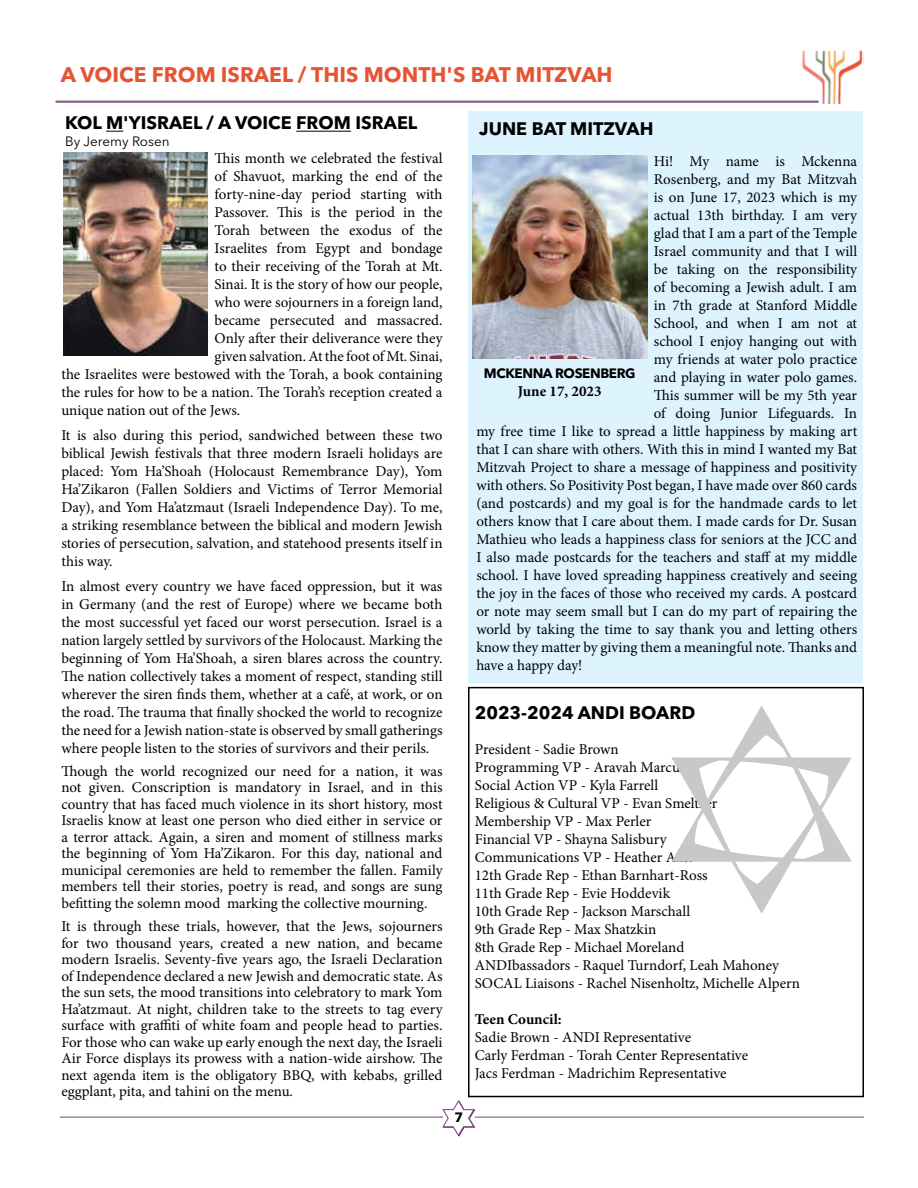
<style>
.page{position:relative;width:918px;height:1188px;background:#fff}
.page>*{position:absolute;margin:0;border:0;box-sizing:border-box;transform-origin:0 0}
.t1{font:700 21px "Avenir Next LT Pro";color:#e55534}
.t2{font:700 18px "Avenir Next LT Pro";color:#000}
.t3{font:15px/18px "Minion Pro";color:#000;text-align:justify}
.t4{font:700 15px "Minion Pro";color:#000}
.t5{font:700 13.5px "Avenir Next LT Pro";letter-spacing:-.03em;color:#000}
.t6{font:13.5px "Avenir Next LT Pro";color:#000}
</style>
<div class="page">
<svg style="left:443px;top:1100px;width:32px;height:37px"></svg>
<hr style="left:475px;top:1117px;width:389px;height:1px;background:#79457f">
<hr style="left:60px;top:1117px;width:383px;height:1px;background:#79457f">
<img style="left:55px;top:50px;width:809px;height:54px">
<div style="left:469px;top:111px;width:394px;height:572px;background:#ddf4ff"></div>
<svg style="left:106px;top:131px;width:17px;height:1px"></svg>
<hr style="left:296px;top:131px;width:55px;height:1px;background:#000">
<img style="left:63px;top:152px;width:145px;height:203px">
<img style="left:472px;top:155px;width:175px;height:203px">
<div style="left:468px;top:687px;width:396px;height:410px;border:2px solid #000"></div>
<svg style="left:671px;top:705px;width:181px;height:209px"></svg>
<h1 class="t1" style="left:61px;top:62px;width:553px">A VOICE FROM ISRAEL / THIS MONTH'S BAT MITZVAH</h1>
<p class="t2" style="left:65px;top:112px;width:354px">KOL M'YISRAEL / A VOICE FROM ISRAEL</p>
<p class="t6" style="left:65px;top:133px;width:106px">By Jeremy Rosen</p>
<p class="t2" style="left:479px;top:117px;width:176px">JUNE BAT MITZVAH</p>
<p class="t3" style="left:215px;top:149px;width:229px">This month we celebrated the festival</p>
<p class="t3" style="left:215px;top:167px;width:229px">of Shavuot, marking the end of the</p>
<p class="t3" style="left:215px;top:185px;width:229px">forty-nine-day period starting with</p>
<p class="t3" style="left:215px;top:203px;width:229px">Passover. This is the period in the</p>
<p class="t3" style="left:215px;top:221px;width:229px">Torah between the exodus of the</p>
<p class="t3" style="left:215px;top:239px;width:229px">Israelites from Egypt and bondage</p>
<p class="t3" style="left:215px;top:257px;width:229px">to their receiving of the Torah at Mt.</p>
<p class="t3" style="left:215px;top:275px;width:229px">Sinai. It is the story of how our people,</p>
<p class="t3" style="left:215px;top:293px;width:229px">who were sojourners in a foreign land,</p>
<p class="t3" style="left:215px;top:311px;width:229px">became persecuted and massacred.</p>
<p class="t3" style="left:215px;top:329px;width:229px">Only after their deliverance were they</p>
<p class="t3" style="left:215px;top:347px;width:229px">given salvation. At the foot of Mt. Sinai,</p>
<p class="t3" style="left:61px;top:365px;width:383px">the Israelites were bestowed with the Torah, a book containing</p>
<p class="t3" style="left:61px;top:383px;width:383px">the rules for how to be a nation. The Torah’s reception created a</p>
<p class="t3" style="left:61px;top:401px;width:180px">unique nation out of the Jews.</p>
<p class="t3" style="left:61px;top:426px;width:383px">It is also during this period, sandwiched between these two biblical Jewish festivals that three modern Israeli holidays are placed: Yom Ha’Shoah (Holocaust Remembrance Day), Yom Ha’Zikaron (Fallen Soldiers and Victims of Terror Memorial Day), and Yom Ha’atzmaut (Israeli Independence Day). To me, a striking resemblance between the biblical and modern Jewish stories of persecution, salvation, and statehood presents itself in this way.</p>
<p class="t3" style="left:61px;top:577px;width:383px">In almost every country we have faced oppression, but it was in Germany (and the rest of Europe) where we became both the most successful yet faced our worst persecution. Israel is a nation largely settled by survivors of the Holocaust. Marking the beginning of Yom Ha’Shoah, a siren blares across the country.<br>The nation collectively takes a moment of respect, standing still wherever the siren finds them, whether at a café, at work, or on the road. The trauma that finally shocked the world to recognize the need for a Jewish nation-state is observed by small gatherings where people listen to the stories of survivors and their perils.</p>
<p class="t3" style="left:61px;top:763px;width:383px;line-height:16.5px">Though the world recognized our need for a nation, it was not given. Conscription is mandatory in Israel, and in this country that has faced much violence in its short history, most Israelis know at least one person who died either in service or a terror attack. Again, a siren and moment of stillness marks the beginning of Yom Ha’Zikaron. For this day, national and municipal ceremonies are held to remember the fallen. Family members tell their stories, poetry is read, and songs are sung befitting the solemn mood marking the collective mourning.</p>
<p class="t3" style="left:61px;top:918px;width:383px;line-height:16.5px">It is through these trials, however, that the Jews, sojourners for two thousand years, created a new nation, and became modern Israelis. Seventy-five years ago, the Israeli Declaration of Independence declared a new Jewish and democratic state. As the sun sets, the mood transitions into celebratory to mark Yom Ha’atzmaut. At night, children take to the streets to tag every surface with graffiti of white foam and people head to parties.<br>For those who can wake up early enough the next day, the Israeli Air Force displays its prowess with a nation-wide airshow. The next agenda item is the obligatory BBQ, with kebabs, grilled eggplant, pita, and tahini on the menu.</p>
<p class="t5" style="left:455px;top:1109px;width:10px">7</p>
<p class="t3" style="left:654px;top:152px;width:205px">Hi! My name is Mckenna</p>
<p class="t3" style="left:654px;top:170px;width:205px">Rosenberg, and my Bat Mitzvah</p>
<p class="t3" style="left:654px;top:188px;width:205px">is on June 17, 2023 which is my</p>
<p class="t3" style="left:654px;top:206px;width:205px">actual 13th birthday. I am very</p>
<p class="t3" style="left:654px;top:224px;width:205px">glad that I am a part of the Temple</p>
<p class="t3" style="left:654px;top:242px;width:205px">Israel community and that I will</p>
<p class="t3" style="left:654px;top:260px;width:205px">be taking on the responsibility</p>
<p class="t3" style="left:654px;top:278px;width:205px">of becoming a Jewish adult. I am</p>
<p class="t3" style="left:654px;top:296px;width:205px">in 7th grade at Stanford Middle</p>
<p class="t3" style="left:654px;top:314px;width:205px">School, and when I am not at</p>
<p class="t3" style="left:654px;top:332px;width:205px">school I enjoy hanging out with</p>
<p class="t3" style="left:654px;top:350px;width:205px">my friends at water polo practice</p>
<p class="t3" style="left:654px;top:368px;width:205px">and playing in water polo games.</p>
<p class="t3" style="left:654px;top:386px;width:205px">This summer will be my 5th year</p>
<p class="t3" style="left:654px;top:404px;width:205px">of doing Junior Lifeguards. In</p>
<p class="t3" style="left:476px;top:422px;width:382px">my free time I like to spread a little happiness by making art</p>
<p class="t3" style="left:476px;top:440px;width:382px">that I can share with others. With this in mind I wanted my Bat</p>
<p class="t3" style="left:476px;top:458px;width:382px">Mitzvah Project to share a message of happiness and positivity</p>
<p class="t3" style="left:476px;top:476px;width:382px">with others. So Positivity Post began, I have made over 860 cards</p>
<p class="t3" style="left:476px;top:494px;width:382px">(and postcards) and my goal is for the handmade cards to let</p>
<p class="t3" style="left:476px;top:512px;width:382px">others know that I care about them. I made cards for Dr. Susan</p>
<p class="t3" style="left:476px;top:530px;width:382px">Mathieu who leads a happiness class for seniors at the JCC and</p>
<p class="t3" style="left:476px;top:548px;width:382px">I also made postcards for the teachers and staff at my middle</p>
<p class="t3" style="left:476px;top:566px;width:382px">school. I have loved spreading happiness creatively and seeing</p>
<p class="t3" style="left:476px;top:584px;width:382px">the joy in the faces of those who received my cards. A postcard</p>
<p class="t3" style="left:476px;top:602px;width:382px">or note may seem small but I can do my part of repairing the</p>
<p class="t3" style="left:476px;top:620px;width:382px">world by taking the time to say thank you and letting others</p>
<p class="t3" style="left:476px;top:638px;width:382px">know they matter by giving them a meaningful note. Thanks and</p>
<p class="t3" style="left:476px;top:656px;width:108px">have a happy day!</p>
<p class="t5" style="left:484px;top:365px;width:153px">MCKENNA ROSENBERG</p>
<p class="t4" style="left:518px;top:381px;width:85px">June 17, 2023</p>
<p class="t2" style="left:475px;top:702px;width:222px">2023-2024 ANDI BOARD</p>
<p class="t3" style="left:475px;top:740px;width:327px;text-align:left">President - Sadie Brown<br>Programming VP - Aravah Marcus<br>Social Action VP - Kyla Farrell<br>Religious &amp; Cultural VP - Evan Smeltzer<br>Membership VP - Max Perler<br>Financial VP - Shayna Salisbury<br>Communications VP - Heather Axel<br>12th Grade Rep - Ethan Barnhart-Ross<br>11th Grade Rep - Evie Hoddevik<br>10th Grade Rep - Jackson Marschall<br>9th Grade Rep - Max Shatzkin<br>8th Grade Rep - Michael Moreland<br>ANDIbassadors - Raquel Turndorf, Leah Mahoney SOCAL Liaisons - Rachel Nisenholtz, Michelle Alpern</p>
<p class="t4" style="left:475px;top:1009px;width:88px">Teen Council:</p>
<p class="t3" style="left:475px;top:1028px;width:275px;text-align:left">Sadie Brown - ANDI Representative<br>Carly Ferdman - Torah Center Representative<br>Jacs Ferdman - Madrichim Representative</p>
</div>
